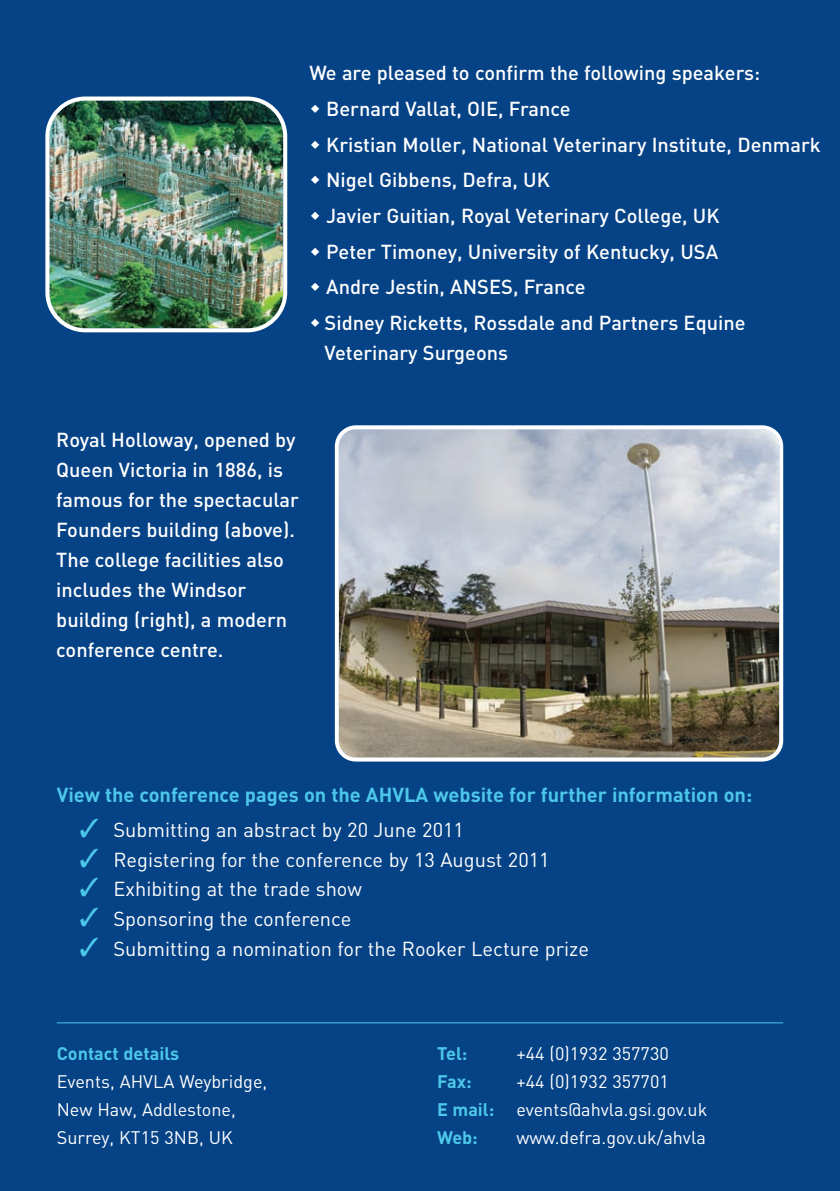
<style>
.page{position:relative;width:840px;height:1191px;background:#fff}
.page>*{position:absolute;margin:0;border:0;box-sizing:border-box;transform-origin:0 0}
.t1{font:500 20px/35.6px "DIN";color:#fff}
.t2{font:20px "DIN";color:#fff}
.t3{font:700 20px "DIN";color:#4dc7e9}
.t4{font:18px/28px "DIN";color:#fff}
.t5{font:700 18px "DIN";color:#4dc7e9}
.s1{color:#4dc7e9}
.s2{font-weight:700;color:#4dc7e9}
</style>
<div class="page">
<div style="left:0;top:0;width:839px;height:1191px;background:#054286"></div>
<img style="left:45px;top:96px;width:242px;height:236px">
<img style="left:334px;top:425px;width:448px;height:336px">
<hr style="left:57px;top:1022px;width:725px;height:1px;background:#4dc7e9">
<p class="t1" style="left:324px;top:55px;width:497px;text-indent:-15px">We are pleased to confirm the following speakers:<br>Bernard Vallat, OIE, France<br>Kristian Moller, National Veterinary Institute, Denmark Nigel Gibbens, Defra, UK<br>Javier Guitian, Royal Veterinary College, UK<br>Peter Timoney, University of Kentucky, USA<br>Andre Jestin, ANSES, France<br>Sidney Ricketts, Rossdale and Partners Equine</p>
<p class="t1" style="left:324px;top:335px;width:185px">Veterinary Surgeons</p>
<p class="t1" style="left:56px;top:425px;width:244px;line-height:30px">Royal Holloway, opened by<br>Queen Victoria in 1886, is famous for the spectacular<br>Founders building (above).<br>The college facilities also includes the Windsor building (right), a modern conference centre.</p>
<p class="t3" style="left:57px;top:783px;width:696px">View the conference pages on the AHVLA website for further information on:</p>
<p class="t2" style="left:79px;top:818px;width:386px"><span class="s1">✓</span> Submitting an abstract by 20 June 2011</p>
<p class="t2" style="left:79px;top:848px;width:471px"><span class="s1">✓</span> Registering for the conference by 13 August 2011</p>
<p class="t2" style="left:79px;top:878px;width:284px"><span class="s1">✓</span> Exhibiting at the trade show</p>
<p class="t2" style="left:79px;top:907px;width:273px"><span class="s1">✓</span> Sponsoring the conference</p>
<p class="t2" style="left:79px;top:937px;width:510px"><span class="s1">✓</span> Submitting a nomination for the Rooker Lecture prize</p>
<p class="t5" style="left:57px;top:1043px;width:124px">Contact details</p>
<p class="t4" style="left:57px;top:1067px;width:212px">Events, AHVLA Weybridge,<br>New Haw, Addlestone,<br>Surrey, KT15 3NB, UK</p>
<p class="t5" style="left:437px;top:1043px;width:32px">Tel:</p>
<p class="t4" style="left:516px;top:1039px;width:154px">+44 (0)1932 357730</p>
<p class="t5" style="left:437px;top:1071px;width:36px">Fax:</p>
<p class="t4" style="left:437px;top:1067px;width:271px;text-indent:79px">+44 (0)1932 357701<br><span class="s2">E mail:</span> events@ahvla.gsi.gov.uk<br><span class="s2">Web:</span></p>
<p class="t4" style="left:516px;top:1123px;width:191px">www.defra.gov.uk/ahvla</p>
</div>
